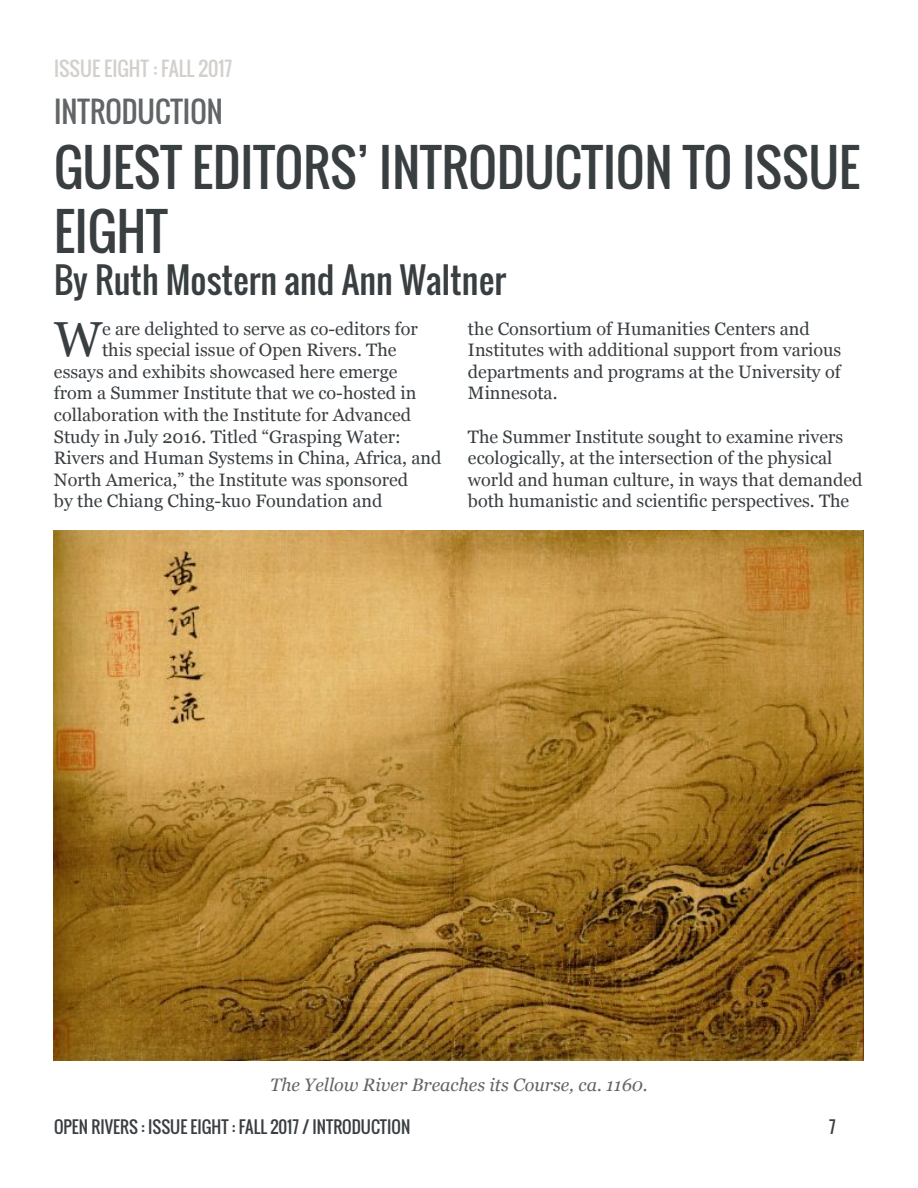
<style>
.page{position:relative;width:918px;height:1188px;background:#fff}
.page>*{position:absolute;margin:0;border:0;box-sizing:border-box;transform-origin:0 0}
.t1{font:49.5px/64.5px "Oswald";color:#393e41}
.t2{font:49.2px "Georgia";color:#393e41}
.t3{font:34.5px "Oswald";color:#393e41}
.t4{font:28.5px "Oswald";color:#616567}
.t5{font:19.5px "Oswald";color:#d3d0cb}
.t6{font:18px/21.6px "Georgia";color:#393e41}
.t7{font:italic 18px "Georgia";color:#616567}
.t8{font:16.5px "Oswald";color:#393e41}
</style>
<div class="page">
<img style="left:54px;top:530px;width:810px;height:531px">
<p class="t5" style="left:54px;top:54px;width:180px">ISSUE EIGHT : FALL 2017</p>
<h3 class="t4" style="left:54px;top:90px;width:170px">INTRODUCTION</h3>
<h1 class="t1" style="left:54px;top:135px;width:807px">GUEST EDITORS’ INTRODUCTION TO ISSUE<br>EIGHT</h1>
<h3 class="t3" style="left:54px;top:254px;width:454px">By Ruth Mostern and Ann Waltner</h3>
<h2 class="t2" style="left:54px;top:303px;width:49px">W</h2>
<p class="t6" style="left:102px;top:317px;width:317px">e are delighted to serve as co-editors for</p>
<p class="t6" style="left:468px;top:317px;width:375px">the Consortium of Humanities Centers and Institutes with additional support from various departments and programs at the University of Minnesota.</p>
<p class="t6" style="left:468px;top:425px;width:396px">The Summer Institute sought to examine rivers ecologically, at the intersection of the physical world and human culture, in ways that demanded both humanistic and scientific perspectives. The</p>
<p class="t6" style="left:102px;top:338px;width:296px">this special issue of Open Rivers. The</p>
<p class="t6" style="left:54px;top:360px;width:345px">essays and exhibits showcased here emerge</p>
<p class="t6" style="left:54px;top:382px;width:364px">from a Summer Institute that we co-hosted in</p>
<p class="t6" style="left:54px;top:403px;width:359px">collaboration with the Institute for Advanced</p>
<p class="t6" style="left:54px;top:425px;width:348px">Study in July 2016. Titled “Grasping Water:</p>
<p class="t6" style="left:54px;top:446px;width:389px">Rivers and Human Systems in China, Africa, and</p>
<p class="t6" style="left:54px;top:468px;width:356px">North America,” the Institute was sponsored</p>
<p class="t6" style="left:54px;top:490px;width:330px">by the Chiang Ching-kuo Foundation and</p>
<p class="t7" style="left:270px;top:1071px;width:379px">The Yellow River Breaches its Course, ca. 1160.</p>
<p class="t8" style="left:54px;top:1114px;width:358px">OPEN RIVERS : ISSUE EIGHT : FALL 2017 / INTRODUCTION</p>
<p class="t8" style="left:829px;top:1114px;width:8px">7</p>
</div>
